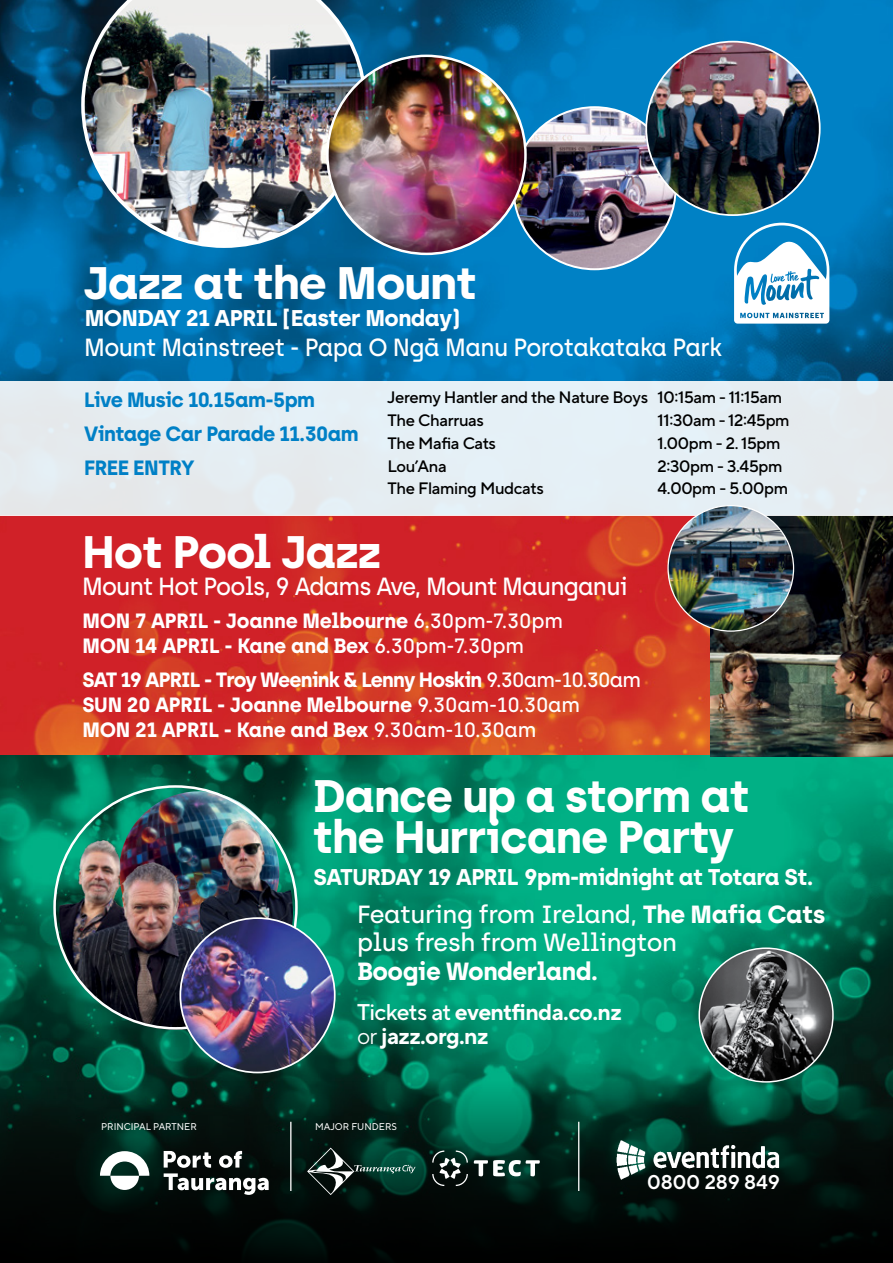
<style>
.page{position:relative;width:893px;height:1263px;background:#fff}
.page>*{position:absolute;margin:0;border:0;box-sizing:border-box;transform-origin:0 0}
.t1{font:700 45.6px/41.4px "Archia";letter-spacing:-.025em;color:#fff}
.t2{font:500 24.9px "Archia";letter-spacing:-.025em;color:#fff;scale:.95 1}
.t3{font:500 24.9px/28.2px "Archia";letter-spacing:-.025em;color:#fff}
.t4{font:700 24.9px "Archia";letter-spacing:-.02em;color:#fff}
.t5{font:700 22.8px "Archia";letter-spacing:-.025em;color:#fff}
.t6{font:700 22.8px/24.9px "TT Norms Pro";letter-spacing:-.025em;color:#fff}
.t7{font:700 20.7px/24.9px "Archia";letter-spacing:-.01em;color:#fff}
.t8{font:700 20.7px/34.2px "Archia";letter-spacing:-.03em;color:#0080c6}
.t9{font:19.8px "TT Norms Pro Dm Bd";color:#fff}
.t10{font:500 16.5px/22.8px "TT Norms Pro";letter-spacing:-.02em;color:#000}
.t11{font:9.75px "TT Norms Pro";color:#fff;scale:.96 1}
.s1{font-weight:500}
.s2{font-weight:700}
.s3{font-weight:400}
</style>
<div class="page">
<img style="left:0;top:545px;width:893px;height:536px">
<img style="left:0;top:0;width:893px;height:545px">
<svg style="left:734px;top:223px;width:95px;height:101px"></svg>
<img style="left:81px;top:0;width:286px;height:248px">
<img style="left:513px;top:108px;width:162px;height:161px">
<img style="left:646px;top:42px;width:174px;height:173px;border-radius:85px">
<img style="left:710px;top:515px;width:183px;height:241px">
<img style="left:115px;top:791px;width:169px;height:26px">
<img style="left:59px;top:817px;width:234px;height:213px">
<img style="left:180px;top:918px;width:155px;height:154px;border-radius:77px">
<img style="left:699px;top:948px;width:134px;height:134px;border-radius:67px">
<svg style="left:0;top:1081px;width:893px;height:182px;background:#011c15"></svg>
<hr style="left:578px;top:1122px;width:1px;height:69px;background:#fff">
<hr style="left:290px;top:1122px;width:1px;height:69px;background:#fff">
<svg style="left:474px;top:1160px;width:66px;height:16px"></svg>
<svg style="left:432px;top:1150px;width:36px;height:36px"></svg>
<svg style="left:307px;top:1147px;width:109px;height:48px;background:#1c3f36"></svg>
<svg style="left:100px;top:1151px;width:49px;height:39px"></svg>
<svg style="left:164px;top:1151px;width:105px;height:44px"></svg>
<img style="left:602px;top:1133px;width:192px;height:54px">
<div style="left:0;top:381px;width:893px;height:134px;background:#e5eef3"></div>
<img style="left:668px;top:506px;width:125px;height:125px;border-radius:63px">
<img style="left:327px;top:56px;width:198px;height:198px;border-radius:99px">
<h1 class="t1" style="left:84px;top:261px;width:394px">Jazz at the Mount</h1>
<p class="t5" style="left:85px;top:304px;width:377px">MONDAY 21 APRIL [Easter Monday)</p>
<p class="t2" style="left:84px;top:333px;width:673px">Mount Mainstreet - Papa O Ngā Manu Porotakataka Park</p>
<p class="t8" style="left:84px;top:382px;width:276px">Live Music 10.15am-5pm<br>Vintage Car Parade 11.30am<br>FREE ENTRY</p>
<p class="t10" style="left:387px;top:386px;width:396px">Jeremy Hantler and the Nature Boys 10:15am - 11:15am<br>The Charruas</p>
<p class="t10" style="left:657px;top:409px;width:134px">11:30am - 12:45pm</p>
<p class="t10" style="left:387px;top:432px;width:110px">The Mafia Cats</p>
<p class="t10" style="left:657px;top:432px;width:125px">1.00pm - 2. 15pm</p>
<p class="t10" style="left:387px;top:454px;width:61px">Lou’Ana</p>
<p class="t10" style="left:657px;top:454px;width:126px">2:30pm - 3.45pm</p>
<p class="t10" style="left:387px;top:477px;width:158px">The Flaming Mudcats</p>
<p class="t10" style="left:657px;top:477px;width:132px">4.00pm - 5.00pm</p>
<h1 class="t1" style="left:82px;top:531px;width:301px">Hot Pool Jazz</h1>
<p class="t2" style="left:82px;top:572px;width:576px">Mount Hot Pools, 9 Adams Ave, Mount Maunganui</p>
<p class="t7" style="left:82px;top:608px;width:482px">MON 7 APRIL - Joanne Melbourne <span class="s1">6.30pm-7.30pm<br></span>MON 14 APRIL - Kane and Bex <span class="s1">6.30pm-7.30pm</span></p>
<p class="t7" style="left:82px;top:667px;width:560px">SAT 19 APRIL - Troy Weenink &amp; Lenny Hoskin <span class="s1">9.30am-10.30am<br></span>SUN 20 APRIL - Joanne Melbourne <span class="s1">9.30am-10.30am<br></span>MON 21 APRIL - Kane and Bex <span class="s1">9.30am-10.30am</span></p>
<h1 class="t1" style="left:313px;top:774px;width:438px">Dance up a storm at the Hurricane Party</h1>
<p class="t5" style="left:313px;top:863px;width:502px">SATURDAY 19 APRIL 9pm-midnight at Totara St.</p>
<p class="t3" style="left:357px;top:900px;width:470px">Featuring from Ireland, <span class="s2">The Mafia Cats </span>plus fresh from Wellington</p>
<p class="t4" style="left:357px;top:955px;width:243px">Boogie Wonderland.</p>
<p class="t6" style="left:357px;top:999px;width:266px"><span class="s1">Tickets at</span> eventfinda.co.nz <span class="s3">or</span> jazz.org.nz</p>
<p class="t11" style="left:101px;top:1120px;width:101px">PRINCIPAL PARTNER</p>
<p class="t11" style="left:315px;top:1120px;width:87px">MAJOR FUNDERS</p>
<p class="t9" style="left:647px;top:1168px;width:134px">0800 289 849</p>
</div>
